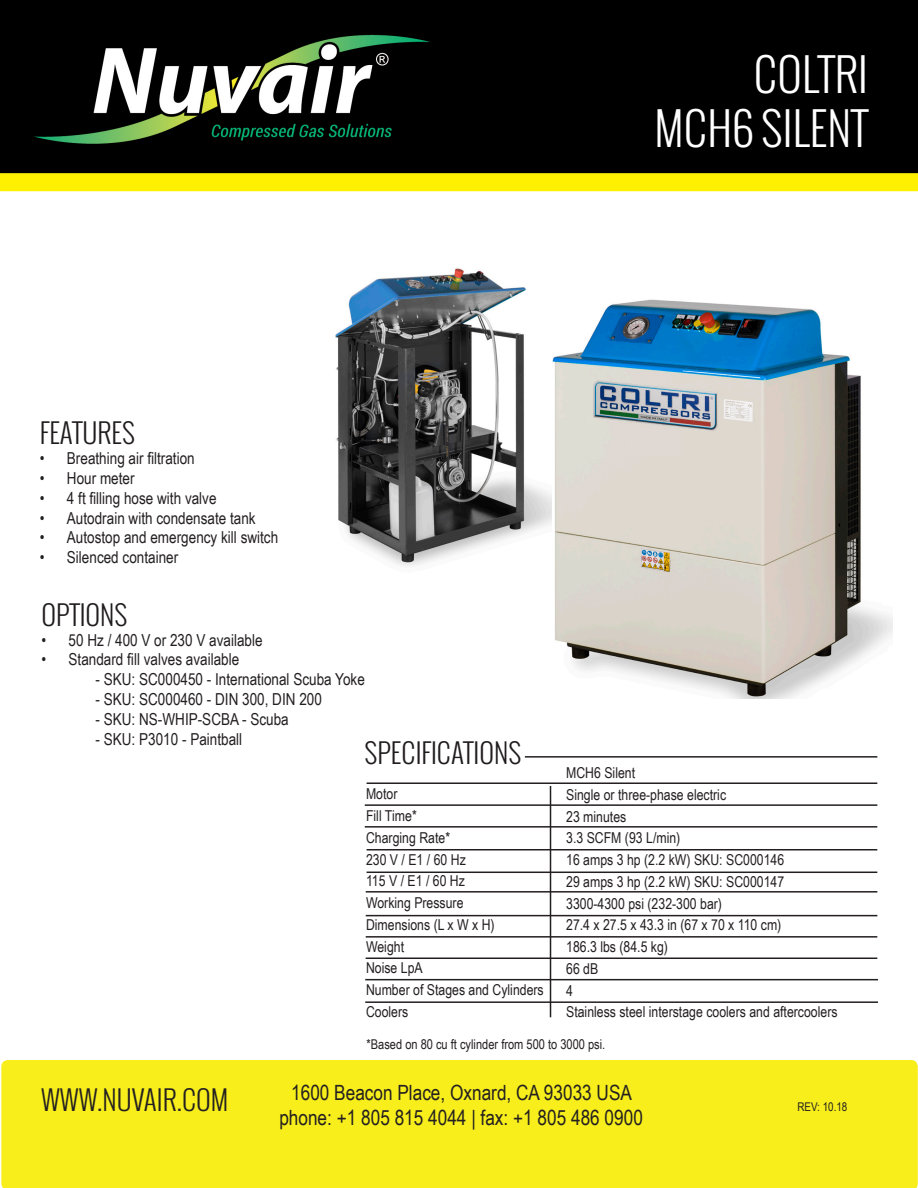
<style>
.page{position:relative;width:918px;height:1188px;background:#fff}
.page>*{position:absolute;margin:0;border:0;box-sizing:border-box;transform-origin:0 0}
.t1{font:300 45px "Oswald";color:#fff}
.t2{font:300 27px "Oswald";color:#201c1d}
.t3{font:300 27px "Oswald";color:#231f20}
.t4{font:21px/25.2px "Arial Narrow";color:#231f20;text-align:center}
.t5{font:16.5px "Arial Narrow";color:#231f20}
.t6{font:15px "Arial Narrow";color:#231f20}
.t7{font:13.5px "Arial Narrow";color:#231f20}
.t8{font:12px "Arial Narrow";color:#231f20}
</style>
<div class="page">
<div style="left:1px;top:1060px;width:917px;height:128px;background:#f7ee1c"></div>
<img style="left:0;top:0;width:918px;height:192px">
<hr style="left:367px;top:782px;width:510px;height:2px;background:#231f20">
<hr style="left:365px;top:826px;width:512px;height:2px;background:#231f20">
<hr style="left:367px;top:849px;width:510px;height:1px;background:#231f20">
<hr style="left:367px;top:872px;width:510px;height:1px;background:#231f20">
<hr style="left:366px;top:891px;width:511px;height:2px;background:#231f20">
<hr style="left:525px;top:756px;width:352px;height:2px;background:#231f20">
<hr style="left:550px;top:786px;width:1px;height:231px;background:#231f20">
<hr style="left:365px;top:804px;width:512px;height:2px;background:#231f20">
<hr style="left:366px;top:958px;width:511px;height:1px;background:#231f20">
<hr style="left:366px;top:915px;width:511px;height:1px;background:#231f20">
<hr style="left:365px;top:979px;width:513px;height:1px;background:#231f20">
<hr style="left:366px;top:936px;width:511px;height:2px;background:#231f20">
<hr style="left:365px;top:1001px;width:513px;height:2px;background:#231f20">
<img style="left:551px;top:299px;width:341px;height:399px">
<img style="left:335px;top:268px;width:216px;height:298px">
<p class="t1" style="left:754px;top:43px;width:116px">COLTRI</p>
<p class="t1" style="left:655px;top:97px;width:215px">MCH6 SILENT</p>
<p class="t2" style="left:40px;top:415px;width:97px">FEATURES</p>
<p class="t5" style="left:40px;top:446px;width:156px">• Breathing air filtration</p>
<p class="t5" style="left:40px;top:466px;width:96px">• Hour meter</p>
<p class="t5" style="left:40px;top:486px;width:178px">• 4 ft filling hose with valve</p>
<p class="t5" style="left:40px;top:506px;width:217px">• Autodrain with condensate tank</p>
<p class="t5" style="left:40px;top:525px;width:240px">• Autostop and emergency kill switch</p>
<p class="t5" style="left:40px;top:545px;width:140px">• Silenced container</p>
<p class="t2" style="left:42px;top:596px;width:87px">OPTIONS</p>
<p class="t5" style="left:42px;top:628px;width:223px">• 50 Hz / 400 V or 230 V available</p>
<p class="t5" style="left:42px;top:647px;width:199px">• Standard fill valves available</p>
<p class="t5" style="left:96px;top:667px;width:271px">- SKU: SC000450 - International Scuba Yoke</p>
<p class="t5" style="left:96px;top:687px;width:228px">- SKU: SC000460 - DIN 300, DIN 200</p>
<p class="t5" style="left:96px;top:707px;width:195px">- SKU: NS-WHIP-SCBA - Scuba</p>
<p class="t5" style="left:96px;top:727px;width:148px">- SKU: P3010 - Paintball</p>
<p class="t2" style="left:364px;top:735px;width:158px">SPECIFICATIONS</p>
<p class="t6" style="left:366px;top:783px;width:33px">Motor</p>
<p class="t6" style="left:366px;top:805px;width:52px">Fill Time*</p>
<p class="t6" style="left:366px;top:827px;width:86px">Charging Rate*</p>
<p class="t6" style="left:366px;top:848px;width:101px">230V/E1/60Hz</p>
<p class="t6" style="left:366px;top:870px;width:100px">115V/E1/60Hz</p>
<p class="t6" style="left:366px;top:892px;width:99px">Working Pressure</p>
<p class="t6" style="left:366px;top:914px;width:130px">Dimensions (L x W x H)</p>
<p class="t6" style="left:366px;top:935px;width:40px">Weight</p>
<p class="t6" style="left:366px;top:957px;width:58px">Noise LpA</p>
<p class="t6" style="left:366px;top:979px;width:179px">Number of Stages and Cylinders</p>
<p class="t6" style="left:366px;top:1001px;width:44px">Coolers</p>
<p class="t6" style="left:566px;top:762px;width:71px">MCH6 Silent</p>
<p class="t6" style="left:566px;top:784px;width:161px">Single or three-phase electric</p>
<p class="t6" style="left:566px;top:805px;width:62px">23 minutes</p>
<p class="t6" style="left:566px;top:827px;width:116px">3.3 SCFM (93 L/min)</p>
<p class="t6" style="left:566px;top:849px;width:220px">16 amps 3 hp (2.2 kW) SKU: SC000146</p>
<p class="t6" style="left:566px;top:871px;width:220px">29 amps 3 hp (2.2 kW) SKU: SC000147</p>
<p class="t6" style="left:566px;top:892px;width:157px">3300-4300 psi (232-300 bar)</p>
<p class="t6" style="left:566px;top:914px;width:217px">27.4 x 27.5 x 43.3 in (67 x 70 x 110 cm)</p>
<p class="t6" style="left:566px;top:936px;width:103px">186.3 lbs (84.5 kg)</p>
<p class="t6" style="left:566px;top:958px;width:34px">66 dB</p>
<p class="t6" style="left:566px;top:979px;width:8px">4</p>
<p class="t6" style="left:566px;top:1001px;width:273px">Stainless steel interstage coolers and aftercoolers</p>
<h2 class="t3" style="left:41px;top:1081px;width:189px">WWW.NUVAIR.COM</h2>
<p class="t7" style="left:367px;top:1035px;width:240px">*Based on 80 cu ft cylinder from 500 to 3000 psi.</p>
<h3 class="t4" style="left:279px;top:1079px;width:365px">1600 Beacon Place, Oxnard, CA 93033 USA phone: +1 805 815 4044 | fax: +1 805 486 0900</h3>
<p class="t8" style="left:797px;top:1098px;width:51px">REV: 10.18</p>
</div>
